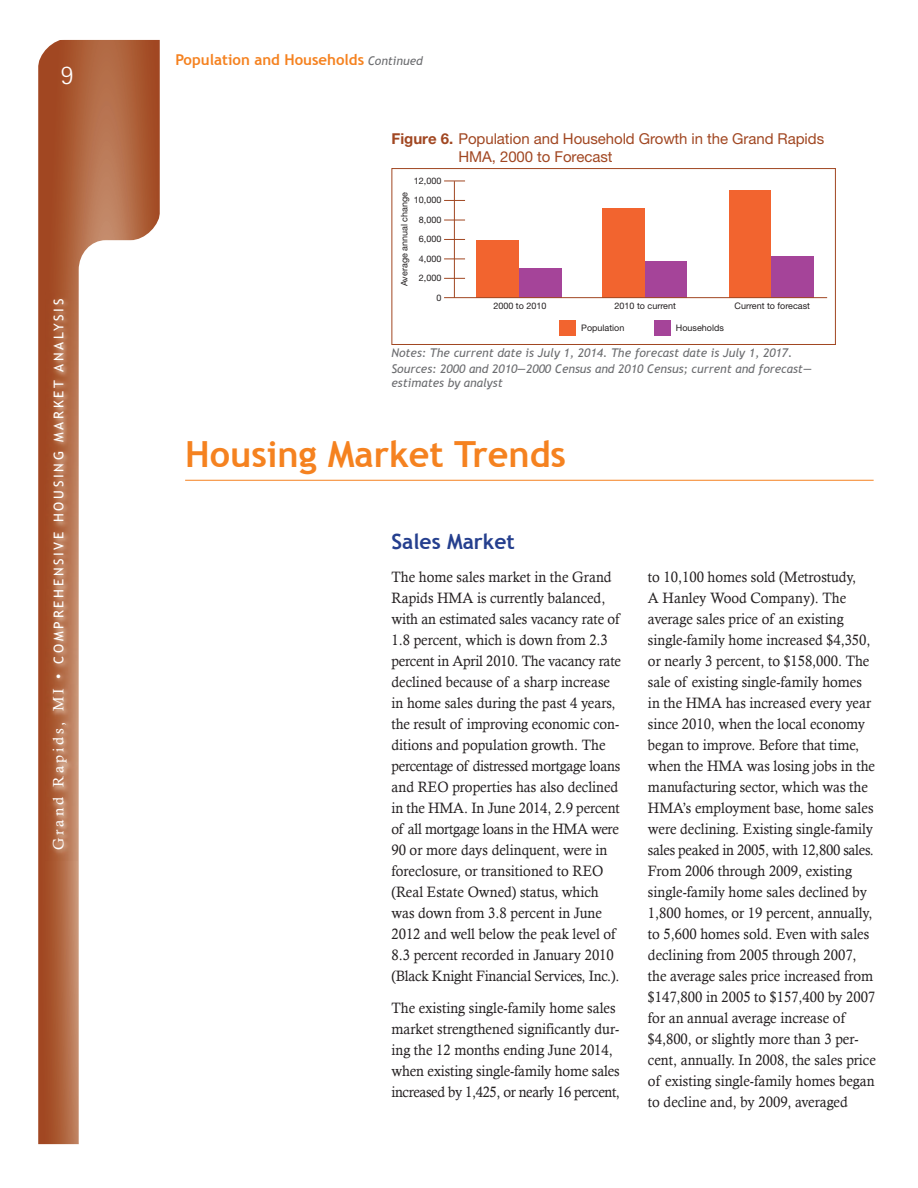
<style>
.page{position:relative;width:918px;height:1188px;background:#fff}
.page>*{position:absolute;margin:0;border:0;box-sizing:border-box;transform-origin:0 0}
.level1{font:700 36px "Trebuchet MS";color:#f58220}
.t1{font:300 27px "Rotis Sans Serif";color:#fff}
.level2{font:700 21px "Trebuchet MS";color:#253f8e}
.t2{font:15px/21px "Calisto";color:#231f20;scale:.95 1}
.t3{font:15px/18px "Helvetica Neue";letter-spacing:-.005em;color:#a14722}
.t4{font:700 15px "Trebuchet MS";color:#f58220}
.t5{font:13.5px "Trebuchet MS";letter-spacing:.2em;color:#fff}
.t6{font:italic 12px/13.5px "Trebuchet MS";color:#6c6d70}
.t7{font:9px/19.5px "Helvetica Neue";color:#231f20;text-align:right}
.s1{font-family:"Calisto";font-size:15px}
.s2{font-weight:400;font-style:italic;font-size:12px;color:#6c6d70}
.s3{font-weight:700}
</style>
<div class="page">
<svg style="left:38px;top:40px;width:122px;height:1104px;background:#af633f"></svg>
<svg style="left:79px;top:240px;width:81px;height:904px"></svg>
<svg style="left:38px;top:39px;width:30px;height:30px"></svg>
<svg style="left:130px;top:210px;width:30px;height:36px"></svg>
<img style="left:46px;top:290px;width:31px;height:570px">
<hr style="left:185px;top:480px;width:689px;height:1px;background:#f58220">
<div style="left:559px;top:320px;width:17px;height:15px;background:#f2642f"></div>
<div style="left:654px;top:320px;width:17px;height:15px;background:#a54499"></div>
<div style="left:392px;top:168px;width:444px;height:177px;border:1px solid #a14722"></div>
<div style="left:519px;top:268px;width:42px;height:29px;background:#a54499"></div>
<div style="left:477px;top:240px;width:42px;height:57px;background:#f2642f"></div>
<div style="left:645px;top:261px;width:42px;height:36px;background:#a54499"></div>
<div style="left:602px;top:208px;width:43px;height:89px;background:#f2642f"></div>
<div style="left:771px;top:256px;width:43px;height:41px;background:#a54499"></div>
<div style="left:730px;top:190px;width:41px;height:108px;background:#f2642f"></div>
<hr style="left:444px;top:297px;width:383px;height:1px;background:#a14722">
<hr style="left:454px;top:181px;width:1px;height:117px;background:#a14722">
<svg style="left:444px;top:181px;width:21px;height:1px"></svg>
<svg style="left:444px;top:200px;width:21px;height:1px"></svg>
<svg style="left:444px;top:220px;width:21px;height:1px"></svg>
<svg style="left:444px;top:239px;width:21px;height:1px"></svg>
<svg style="left:444px;top:259px;width:21px;height:1px"></svg>
<svg style="left:444px;top:278px;width:21px;height:1px"></svg>
<h2 class="t1" style="left:61px;top:60px;width:14px">9</h2>
<p class="t5" style="left:51px;top:850px;width:553px;rotate:-90deg"><span class="s1">Grand Rapids, MI •</span> COMPREHENSIVE HOUSING MARKET ANALYSIS</p>
<p class="t4" style="left:176px;top:50px;width:249px">Population and Households <span class="s2">Continued</span></p>
<p class="t3" style="left:458px;top:130px;width:367px;text-indent:-67px"><span class="s3">Figure 6.</span> Population and Household Growth in the Grand Rapids<br>HMA, 2000 to Forecast</p>
<p class="t7" style="left:414px;top:171px;width:29px">12,000<br>10,000<br>8,000<br>6,000<br>4,000<br>2,000<br>0</p>
<p class="t7" style="left:395px;top:286px;width:96px;rotate:-90deg">Average annual change</p>
<p class="t7" style="left:493px;top:295px;width:55px">2000 to 2010</p>
<p class="t7" style="left:615px;top:295px;width:63px">2010 to current</p>
<p class="t7" style="left:735px;top:295px;width:77px">Current to forecast</p>
<p class="t7" style="left:581px;top:318px;width:45px">Population</p>
<p class="t7" style="left:676px;top:318px;width:50px">Households</p>
<p class="t6" style="left:392px;top:347px;width:403px">Notes: The current date is July 1, 2014. The forecast date is July 1, 2017.</p>
<p class="t6" style="left:392px;top:362px;width:422px">Sources: 2000 and 2010—2000 Census and 2010 Census; current and forecast— estimates by analyst</p>
<p class="level1" style="left:185px;top:432px;width:382px">Housing Market Trends</p>
<p class="level2" style="left:392px;top:529px;width:125px">Sales Market</p>
<p class="t2" style="left:391px;top:567px;width:243px">The home sales market in the Grand Rapids HMA is currently balanced, with an estimated sales vacancy rate of 1.8 percent, which is down from 2.3 percent in April 2010. The vacancy rate declined because of a sharp increase in home sales during the past 4 years, the result of improving economic con&shy;ditions and population growth. The percentage of distressed mortgage loans and REO properties has also declined in the HMA. In June 2014, 2.9 percent of all mortgage loans in the HMA were 90 or more days delinquent, were in foreclosure, or transitioned to REO (Real Estate Owned) status, which was down from 3.8 percent in June 2012 and well below the peak level of 8.3 percent recorded in January 2010 (Black Knight Financial Services, Inc.).</p>
<p class="t2" style="left:391px;top:998px;width:242px">The existing single-family home sales market strengthened significantly dur&shy;ing the 12 months ending June 2014, when existing single-family home sales increased by 1,425, or nearly 16 percent,</p>
<p class="t2" style="left:648px;top:567px;width:241px">to 10,100 homes sold (Metrostudy,<br>A Hanley Wood Company). The average sales price of an existing single-family home increased $4,350, or nearly 3 percent, to $158,000. The sale of existing single-family homes in the HMA has increased every year since 2010, when the local economy began to improve. Before that time, when the HMA was losing jobs in the manufacturing sector, which was the HMA’s employment base, home sales were declining. Existing single-family sales peaked in 2005, with 12,800 sales.<br>From 2006 through 2009, existing single-family home sales declined by 1,800 homes, or 19 percent, annually, to 5,600 homes sold. Even with sales declining from 2005 through 2007, the average sales price increased from $147,800 in 2005 to $157,400 by 2007 for an annual average increase of $4,800, or slightly more than 3 per&shy;cent, annually. In 2008, the sales price of existing single-family homes began to decline and, by 2009, averaged</p>
</div>
